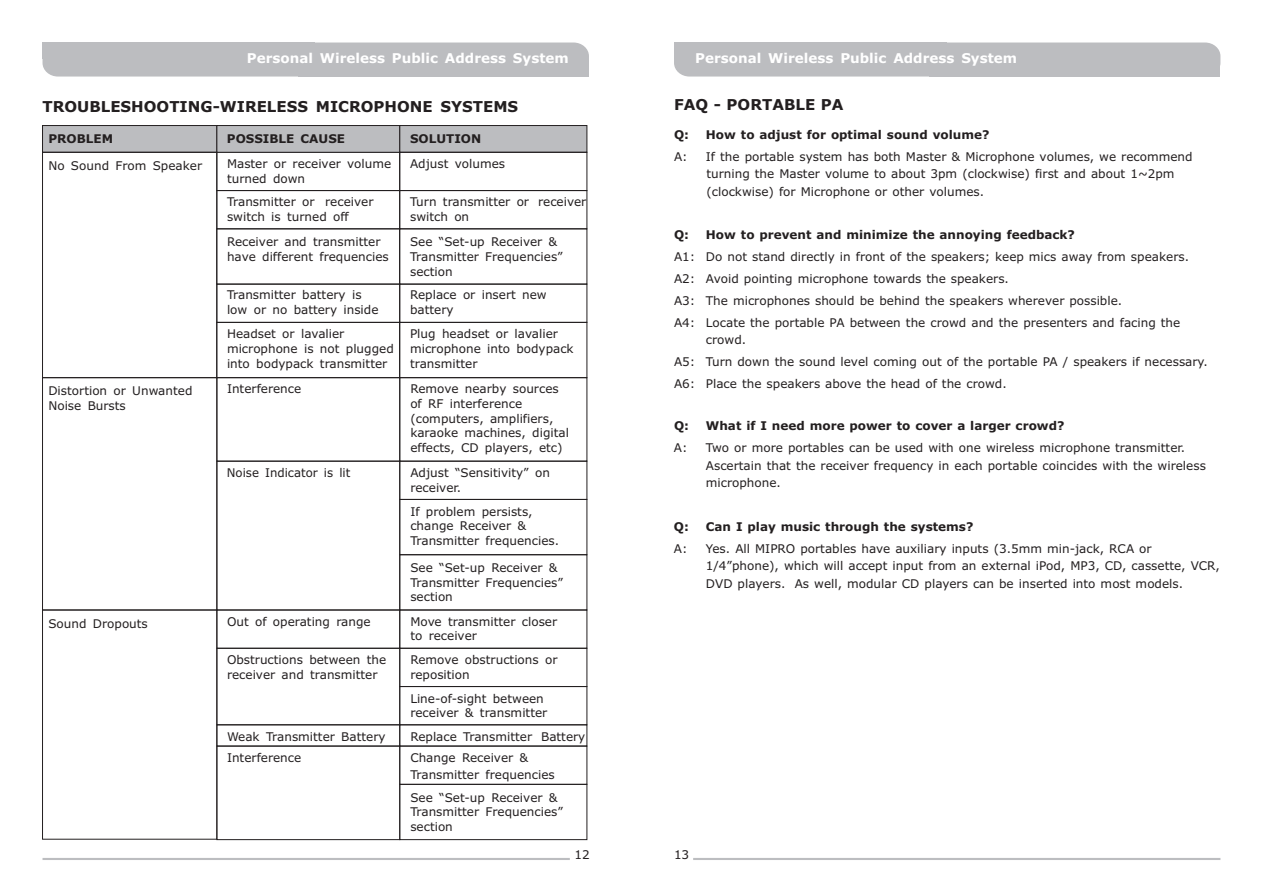
<style>
.page{position:relative;width:1263px;height:893px;background:#fff}
.page>*{position:absolute;margin:0;border:0;box-sizing:border-box;transform-origin:0 0}
.t1{font:700 15px "Verdana";color:#231f20}
.t2{font:700 13.5px "Verdana";color:#fff}
.t3{font:12px/14.5px "Verdana";color:#231f20}
.t4{font:700 12px "Verdana";color:#231f20}
</style>
<div class="page">
<div style="left:216px;top:190px;width:184px;height:39px;border:1px solid #231f20"></div>
<div style="left:216px;top:228px;width:184px;height:57px;border:1px solid #231f20"></div>
<div style="left:216px;top:322px;width:184px;height:56px;border:1px solid #231f20"></div>
<div style="left:216px;top:377px;width:184px;height:85px;border:1px solid #231f20"></div>
<div style="left:216px;top:461px;width:184px;height:149px;border:1px solid #231f20"></div>
<div style="left:216px;top:610px;width:184px;height:39px;border:1px solid #231f20"></div>
<div style="left:216px;top:648px;width:184px;height:77px;border:1px solid #231f20"></div>
<div style="left:216px;top:724px;width:184px;height:22px;border:1px solid #231f20"></div>
<div style="left:216px;top:746px;width:184px;height:94px;border:1px solid #231f20"></div>
<div style="left:42px;top:377px;width:175px;height:233px;border:1px solid #231f20"></div>
<div style="left:42px;top:610px;width:175px;height:230px;border:1px solid #231f20"></div>
<div style="left:42px;top:152px;width:175px;height:226px;border:1px solid #231f20"></div>
<div style="left:399px;top:554px;width:188px;height:56px;border:1px solid #231f20"></div>
<svg style="left:42px;top:125px;width:545px;height:28px;background:#b0b0b3"></svg>
<div style="left:399px;top:152px;width:188px;height:39px;border:1px solid #231f20"></div>
<div style="left:399px;top:190px;width:188px;height:39px;border:1px solid #231f20"></div>
<div style="left:399px;top:461px;width:188px;height:39px;border:1px solid #231f20"></div>
<div style="left:399px;top:610px;width:188px;height:39px;border:1px solid #231f20"></div>
<div style="left:399px;top:648px;width:188px;height:39px;border:1px solid #231f20"></div>
<div style="left:399px;top:686px;width:188px;height:39px;border:1px solid #231f20"></div>
<div style="left:399px;top:724px;width:188px;height:22px;border:1px solid #231f20"></div>
<div style="left:399px;top:746px;width:188px;height:39px;border:1px solid #231f20"></div>
<div style="left:399px;top:784px;width:188px;height:56px;border:1px solid #231f20"></div>
<div style="left:399px;top:228px;width:188px;height:57px;border:1px solid #231f20"></div>
<div style="left:399px;top:322px;width:188px;height:56px;border:1px solid #231f20"></div>
<hr style="left:43px;top:858px;width:527px;height:2px;background:#bcbdc0">
<hr style="left:693px;top:858px;width:527px;height:2px;background:#bcbdc0">
<div style="left:674px;top:43px;width:546px;height:34px;background:#bcbdc0"></div>
<div style="left:674px;top:43px;width:272px;height:16px;background:#bcbdc0"></div>
<div style="left:929px;top:60px;width:291px;height:17px;background:#bcbdc0"></div>
<div style="left:43px;top:43px;width:546px;height:34px;background:#bcbdc0"></div>
<div style="left:43px;top:43px;width:272px;height:16px;background:#bcbdc0"></div>
<div style="left:298px;top:60px;width:291px;height:17px;background:#bcbdc0"></div>
<p class="t2" style="left:247px;top:53px;width:323px">Personal Wireless Public Address System</p>
<p class="t2" style="left:695px;top:53px;width:323px">Personal Wireless Public Address System</p>
<p class="t1" style="left:43px;top:101px;width:477px">TROUBLESHOOTING-WIRELESS MICROPHONE SYSTEMS</p>
<p class="t4" style="left:48px;top:134px;width:66px">PROBLEM</p>
<p class="t4" style="left:227px;top:134px;width:120px">POSSIBLE CAUSE</p>
<p class="t3" style="left:227px;top:157px;width:166px">Master or receiver volume turned down</p>
<p class="t3" style="left:227px;top:196px;width:148px">Transmitter or receiver switch is turned off</p>
<p class="t3" style="left:48px;top:159px;width:155px">No Sound From Speaker</p>
<p class="t4" style="left:410px;top:134px;width:73px">SOLUTION</p>
<p class="t3" style="left:410px;top:157px;width:97px">Adjust volumes</p>
<p class="t3" style="left:410px;top:196px;width:178px">Turn transmitter or receiver switch on</p>
<p class="t3" style="left:227px;top:236px;width:163px">Receiver and transmitter have different frequencies</p>
<p class="t3" style="left:410px;top:236px;width:154px">See “Set-up Receiver &amp;<br>Transmitter Frequencies” section</p>
<p class="t3" style="left:227px;top:289px;width:153px">Transmitter battery is low or no battery inside</p>
<p class="t3" style="left:410px;top:289px;width:138px">Replace or insert new battery</p>
<p class="t3" style="left:48px;top:385px;width:146px">Distortion or Unwanted<br>Noise Bursts</p>
<p class="t3" style="left:227px;top:328px;width:168px">Headset or lavalier microphone is not plugged into bodypack transmitter</p>
<p class="t3" style="left:227px;top:383px;width:76px">Interference</p>
<p class="t3" style="left:227px;top:466px;width:125px">Noise Indicator is lit</p>
<p class="t3" style="left:410px;top:328px;width:165px">Plug headset or lavalier microphone into bodypack transmitter</p>
<p class="t3" style="left:410px;top:383px;width:160px">Remove nearby sources of RF interference (computers, amplifiers, karaoke machines, digital effects, CD players, etc)</p>
<p class="t3" style="left:410px;top:466px;width:141px">Adjust “Sensitivity” on receiver.</p>
<p class="t3" style="left:410px;top:505px;width:150px">If problem persists, change Receiver &amp;<br>Transmitter frequencies.</p>
<p class="t3" style="left:410px;top:562px;width:154px">See “Set-up Receiver &amp;<br>Transmitter Frequencies” section</p>
<p class="t3" style="left:48px;top:617px;width:101px">Sound Dropouts</p>
<p class="t3" style="left:227px;top:615px;width:145px">Out of operating range</p>
<p class="t3" style="left:227px;top:653px;width:161px">Obstructions between the receiver and transmitter</p>
<p class="t3" style="left:410px;top:615px;width:148px">Move transmitter closer to receiver</p>
<p class="t3" style="left:410px;top:653px;width:149px">Remove obstructions or reposition</p>
<p class="t3" style="left:410px;top:692px;width:138px">Line-of-sight between receiver &amp; transmitter</p>
<p class="t3" style="left:227px;top:727px;width:160px;line-height:21.3px">Weak Transmitter Battery<br>Interference</p>
<p class="t3" style="left:410px;top:727px;width:177px;line-height:21.3px">Replace Transmitter Battery<br>Change Receiver &amp;</p>
<p class="t3" style="left:410px;top:769px;width:146px">Transmitter frequencies</p>
<p class="t3" style="left:410px;top:791px;width:154px">See “Set-up Receiver &amp;<br>Transmitter Frequencies” section</p>
<p class="t1" style="left:674px;top:99px;width:171px">FAQ - PORTABLE PA</p>
<p class="t4" style="left:674px;top:130px;width:17px">Q:</p>
<p class="t4" style="left:706px;top:130px;width:285px">How to adjust for optimal sound volume?</p>
<p class="t3" style="left:674px;top:150px;width:15px">A:</p>
<p class="t3" style="left:706px;top:149px;width:488px;line-height:17.5px">If the portable system has both Master &amp; Microphone volumes, we recommend turning the Master volume to about 3pm (clockwise) first and about 1~2pm (clockwise) for Microphone or other volumes.</p>
<p class="t4" style="left:674px;top:230px;width:17px">Q:</p>
<p class="t4" style="left:706px;top:230px;width:371px">How to prevent and minimize the annoying feedback?</p>
<p class="t3" style="left:674px;top:247px;width:517px;line-height:21.9px">A1: Do not stand directly in front of the speakers; keep mics away from speakers.<br>A2: Avoid pointing microphone towards the speakers.<br>A3: The microphones should be behind the speakers wherever possible.<br>A4: Locate the portable PA between the crowd and the presenters and facing the</p>
<p class="t3" style="left:674px;top:330px;width:535px;line-height:21.9px;text-indent:32px">crowd.<br>A5: Turn down the sound level coming out of the portable PA / speakers if necessary.<br>A6: Place the speakers above the head of the crowd.</p>
<p class="t4" style="left:674px;top:421px;width:17px">Q:</p>
<p class="t4" style="left:706px;top:421px;width:360px">What if I need more power to cover a larger crowd?</p>
<p class="t3" style="left:674px;top:441px;width:15px">A:</p>
<p class="t3" style="left:706px;top:440px;width:501px;line-height:17.5px">Two or more portables can be used with one wireless microphone transmitter.<br>Ascertain that the receiver frequency in each portable coincides with the wireless microphone.</p>
<p class="t4" style="left:674px;top:522px;width:17px">Q:</p>
<p class="t4" style="left:706px;top:522px;width:269px">Can I play music through the systems?</p>
<p class="t3" style="left:674px;top:542px;width:15px">A:</p>
<p class="t3" style="left:706px;top:541px;width:516px;line-height:17.5px">Yes. All MIPRO portables have auxiliary inputs (3.5mm min-jack, RCA or<br>1/4”phone), which will accept input from an external iPod, MP3, CD, cassette, VCR,<br>DVD players. As well, modular CD players can be inserted into most models.</p>
<p class="t3" style="left:574px;top:848px;width:17px">12</p>
<p class="t3" style="left:674px;top:848px;width:17px">13</p>
</div>
